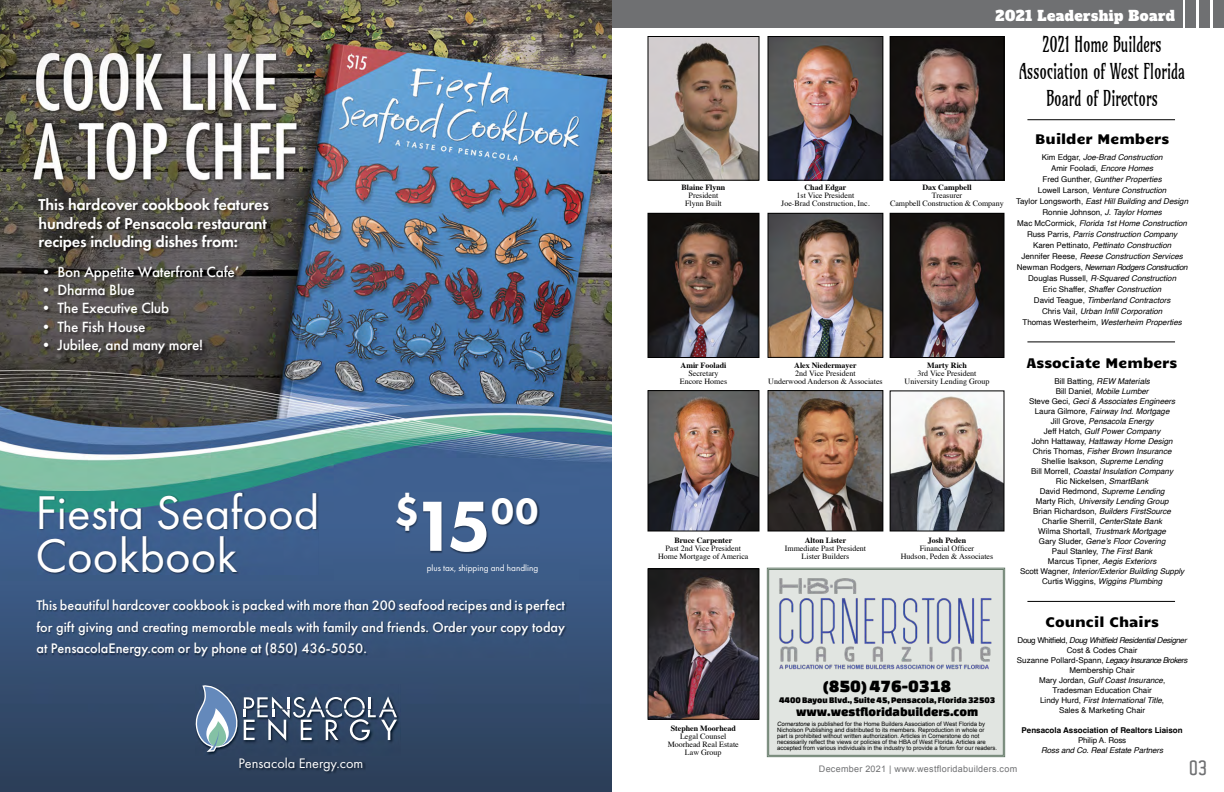
<style>
.page{position:relative;width:1224px;height:792px;background:#fff}
.page>*{position:absolute;margin:0;border:0;box-sizing:border-box;transform-origin:0 0}
.t1{font:800 73.6px "Futura PT";color:#fff}
.t2{font:49.1px/43px "Futura PT";color:#fff}
.t3{font:21px/27px "Amarante";color:#000;text-align:center;scale:.67 1}
.t4{font:600 20px "Aldo";color:#6f7072}
.t5{font:18px "Changa One";color:#000}
.t6{font:600 16.4px/18.4px "Futura PT";letter-spacing:-.015em;color:#fff}
.t7{font:500 15.3px "Futura PT";letter-spacing:-.015em;color:#fff}
.t8{font:500 14.3px/21.5px "Futura PT";color:#fff;text-align:justify}
.t9{font:14.3px "Futura PT";color:#fff}
.t10{font:14px "Candal";color:#000}
.t11{font:14px "Alfa Slab One";letter-spacing:.03em;color:#fff}
.t12{font:13px "Changa One";color:#000}
.t13{font:9.2px "Futura PT";color:#fff}
.t14{font:9px "Changa One";color:#000}
.t15{font:9px "Arial";letter-spacing:.03em;color:#6f7072}
.t16{font:italic 8px/10px "Helvetica";color:#000;text-align:center}
.t17{font:8px/8px "Times";color:#000;text-align:center}
.t18{font:8px/10px "Helvetica";color:#000;text-align:center}
.t19{font:700 8px "Times";color:#000}
.t20{font:700 8px "Helvetica";color:#000}
.t21{font:6px/6px "Arial";color:#000}
.s1{font-style:italic}
.s2{font-style:normal}
</style>
<div class="page">
<div style="left:767px;top:567px;width:238px;height:190px;background:#e1e5e1"></div>
<div style="left:768px;top:569px;width:236px;height:187px;border:1px solid #677c6b"></div>
<div style="left:1213px;top:0;width:11px;height:28px;background:#6f7072"></div>
<div style="left:612px;top:0;width:570px;height:28px;background:#6f7072"></div>
<div style="left:1199px;top:0;width:11px;height:28px;background:#6f7072"></div>
<div style="left:1185px;top:0;width:11px;height:28px;background:#6f7072"></div>
<hr style="left:1027px;top:119px;width:148px;height:1px;background:#000">
<hr style="left:1027px;top:341px;width:148px;height:1px;background:#000">
<hr style="left:1027px;top:601px;width:148px;height:1px;background:#000">
<img style="left:650px;top:38px;width:108px;height:141px">
<div style="left:648px;top:36px;width:112px;height:145px;border:1px solid #000"></div>
<img style="left:770px;top:38px;width:111px;height:141px">
<div style="left:768px;top:36px;width:115px;height:145px;border:1px solid #000"></div>
<img style="left:892px;top:38px;width:110px;height:141px">
<div style="left:890px;top:36px;width:114px;height:145px;border:1px solid #000"></div>
<img style="left:650px;top:215px;width:108px;height:141px">
<div style="left:648px;top:213px;width:112px;height:145px;border:1px solid #000"></div>
<img style="left:770px;top:215px;width:111px;height:141px">
<div style="left:768px;top:213px;width:115px;height:145px;border:1px solid #000"></div>
<img style="left:892px;top:215px;width:110px;height:141px">
<div style="left:890px;top:213px;width:114px;height:145px;border:1px solid #000"></div>
<img style="left:650px;top:392px;width:108px;height:138px">
<div style="left:648px;top:390px;width:112px;height:142px;border:1px solid #000"></div>
<img style="left:770px;top:392px;width:111px;height:138px">
<div style="left:768px;top:390px;width:115px;height:142px;border:1px solid #000"></div>
<img style="left:650px;top:570px;width:108px;height:148px">
<div style="left:648px;top:568px;width:112px;height:152px;border:1px solid #000"></div>
<img style="left:775px;top:575px;width:222px;height:98px">
<img style="left:892px;top:393px;width:110px;height:137px">
<div style="left:890px;top:390px;width:114px;height:142px;border:1px solid #000"></div>
<img style="left:0;top:0;width:612px;height:792px">
<img style="left:36px;top:599px;width:531px;height:59px">
<img style="left:195px;top:685px;width:205px;height:70px">
<svg style="left:196px;top:685px;width:201px;height:67px"></svg>
<img style="left:38px;top:492px;width:280px;height:82px">
<img style="left:239px;top:757px;width:127px;height:18px">
<img style="left:396px;top:492px;width:144px;height:62px">
<img style="left:39px;top:198px;width:233px;height:159px">
<h3 class="t6" style="left:39px;top:195px;width:232px">This hardcover cookbook features hundreds of Pensacola restaurant recipes including dishes from:</h3>
<h3 class="t7" style="left:39px;top:262px;width:202px">• Bon Appetite Waterfront Cafe’</h3>
<h3 class="t7" style="left:39px;top:281px;width:98px">• Dharma Blue</h3>
<h3 class="t7" style="left:39px;top:299px;width:132px">• The Executive Club</h3>
<h3 class="t7" style="left:39px;top:318px;width:108px">• The Fish House</h3>
<h3 class="t7" style="left:39px;top:336px;width:166px">• Jubilee, and many more!</h3>
<h2 class="t2" style="left:36px;top:491px;width:286px">Fiesta Seafood<br>Cookbook</h2>
<h1 class="t1" style="left:394px;top:480px;width:146px"><sup>$</sup>15<sup>00</sup></h1>
<p class="t13" style="left:427px;top:562px;width:113px">plus tax, shipping and handling</p>
<p class="t8" style="left:36px;top:595px;width:530px">This beautiful hardcover cookbook is packed with more than 200 seafood recipes and is perfect for gift giving and creating memorable meals with family and friends. Order your copy today at PensacolaEnergy.com or by phone at (850) 436-5050.</p>
<h3 class="t9" style="left:238px;top:755px;width:126px">Pensacola Energy.com</h3>
<h3 class="t11" style="left:996px;top:3px;width:181px">2021 Leadership Board</h3>
<p class="t19" style="left:682px;top:179px;width:45px">Blaine Flynn</p>
<p class="t17" style="left:685px;top:190px;width:38px">President<br>Flynn Built</p>
<p class="t19" style="left:681px;top:358px;width:47px">Amir Fooladi</p>
<p class="t17" style="left:680px;top:369px;width:49px">Secretary<br>Encore Homes</p>
<p class="t19" style="left:674px;top:532px;width:59px">Bruce Carpenter</p>
<p class="t17" style="left:658px;top:543px;width:92px">Past 2nd Vice President<br>Home Mortgage of America</p>
<p class="t19" style="left:671px;top:721px;width:67px">Stephen Moorhead</p>
<p class="t17" style="left:668px;top:732px;width:73px">Legal Counsel<br>Moorhead Real Estate<br>Law Group</p>
<p class="t19" style="left:805px;top:179px;width:44px">Chad Edgar</p>
<p class="t17" style="left:781px;top:190px;width:90px">1st Vice President<br>Joe-Brad Construction, Inc.</p>
<p class="t19" style="left:922px;top:179px;width:51px">Dax Campbell</p>
<p class="t17" style="left:890px;top:190px;width:115px">Treasurer<br>Campbell Construction &amp; Company</p>
<p class="t19" style="left:794px;top:358px;width:64px">Alex Niedermayer</p>
<p class="t17" style="left:768px;top:369px;width:116px">2nd Vice President<br>Underwood Anderson &amp; Associates</p>
<p class="t19" style="left:927px;top:358px;width:41px">Marty Rich</p>
<p class="t17" style="left:905px;top:369px;width:86px">3rd Vice President<br>University Lending Group</p>
<p class="t19" style="left:805px;top:532px;width:43px">Alton Lister</p>
<p class="t17" style="left:785px;top:543px;width:83px">Immediate Past President<br>Lister Builders</p>
<p class="t19" style="left:928px;top:532px;width:40px">Josh Peden</p>
<p class="t17" style="left:901px;top:543px;width:94px">Financial Officer<br>Hudson, Peden &amp; Associates</p>
<h3 class="t5" style="left:823px;top:676px;width:130px">(850) 476-0318</h3>
<p class="t14" style="left:779px;top:695px;width:217px">4400 Bayou Blvd., Suite 45, Pensacola, Florida 32503</p>
<h3 class="t12" style="left:796px;top:704px;width:184px">www.westfloridabuilders.com</h3>
<p class="t21" style="left:777px;top:721px;width:222px"><span class="s1">Cornerstone</span> is published for the Home Builders Association of West Florida by Nicholson Publishing and distributed to its members. Reproduction in whole or<br>part is prohibited without written authorization. Articles in Cornerstone do not necessarily reflect the views or policies of the HBA of West Florida. Articles are accepted from various individuals in the industry to provide a forum for our readers.</p>
<h3 class="t3" style="left:1019px;top:31px;width:249px">2021 Home Builders<br>Association of West Florida<br>Board of Directors</h3>
<h3 class="t10" style="left:1035px;top:129px;width:136px">Builder Members</h3>
<p class="t16" style="left:1016px;top:152px;width:174px;line-height:11px"><span class="s2">Kim Edgar,</span> Joe-Brad Construction<br><span class="s2">Amir Fooladi,</span> Encore Homes<br><span class="s2">Fred Gunther,</span> Gunther Properties<br><span class="s2">Lowell Larson,</span> Venture Construction<br><span class="s2">Taylor Longsworth,</span> East Hill Building and Design <span class="s2">Ronnie Johnson,</span> J. Taylor Homes<br><span class="s2">Mac McCormick,</span> Florida 1st Home Construction <span class="s2">Russ Parris,</span> Parris Construction Company <span class="s2">Karen Pettinato,</span> Pettinato Construction<br><span class="s2">Jennifer Reese,</span> Reese Construction Services <span class="s2">Newman Rodgers,</span> Newman Rodgers Construction <span class="s2">Douglas Russell,</span> R-Squared Construction<br><span class="s2">Eric Shaffer,</span> Shaffer Construction<br><span class="s2">David Teague,</span> Timberland Contractors<br><span class="s2">Chris Vail,</span> Urban Infill Corporation<br><span class="s2">Thomas Westerheim,</span> Westerheim Properties</p>
<h3 class="t10" style="left:1027px;top:353px;width:152px">Associate Members</h3>
<p class="t16" style="left:1020px;top:376px;width:166px"><span class="s2">Bill Batting,</span> REW Materials<br><span class="s2">Bill Daniel,</span> Mobile Lumber<br><span class="s2">Steve Geci,</span> Geci &amp; Associates Engineers <span class="s2">Laura Gilmore,</span> Fairway Ind. Mortgage<br><span class="s2">Jill Grove,</span> Pensacola Energy<br><span class="s2">Jeff Hatch,</span> Gulf Power Company<br><span class="s2">John Hattaway,</span> Hattaway Home Design<br><span class="s2">Chris Thomas,</span> Fisher Brown Insurance <span class="s2">Shellie Isakson,</span> Supreme Lending<br><span class="s2">Bill Morrell,</span> Coastal Insulation Company<br><span class="s2">Ric Nickelsen,</span> SmartBank<br><span class="s2">David Redmond,</span> Supreme Lending<br><span class="s2">Marty Rich,</span> University Lending Group<br><span class="s2">Brian Richardson,</span> Builders FirstSource <span class="s2">Charlie Sherrill,</span> CenterState Bank<br><span class="s2">Wilma Shortall,</span> Trustmark Mortgage<br><span class="s2">Gary Sluder,</span> Gene’s Floor Covering<br><span class="s2">Paul Stanley,</span> The First Bank<br><span class="s2">Marcus Tipner,</span> Aegis Exteriors<br><span class="s2">Scott Wagner,</span> Interior/Exterior Building Supply <span class="s2">Curtis Wiggins,</span> Wiggins Plumbing</p>
<h3 class="t10" style="left:1045px;top:612px;width:115px">Council Chairs</h3>
<p class="t18" style="left:1017px;top:636px;width:172px">Doug Whitfield, <span class="s1">Doug Whitfield Residential Designer </span>Cost &amp; Codes Chair<br>Suzanne Pollard-Spann, <span class="s1">Legacy Insurance Brokers </span>Membership Chair<br>Mary Jordan, <span class="s1">Gulf Coast Insurance</span>,<br>Tradesman Education Chair<br>Lindy Hurd, <span class="s1">First International Title</span>,<br>Sales &amp; Marketing Chair</p>
<p class="t20" style="left:1022px;top:725px;width:163px">Pensacola Association of Realtors Liaison</p>
<p class="t18" style="left:1078px;top:736px;width:50px">Philip A. Ross</p>
<p class="t16" style="left:1041px;top:745px;width:123px">Ross and Co. Real Estate Partners</p>
<p class="t15" style="left:819px;top:763px;width:200px">December 2021 | www.westfloridabuilders.com</p>
<h3 class="t4" style="left:1190px;top:757px;width:19px">03</h3>
</div>
